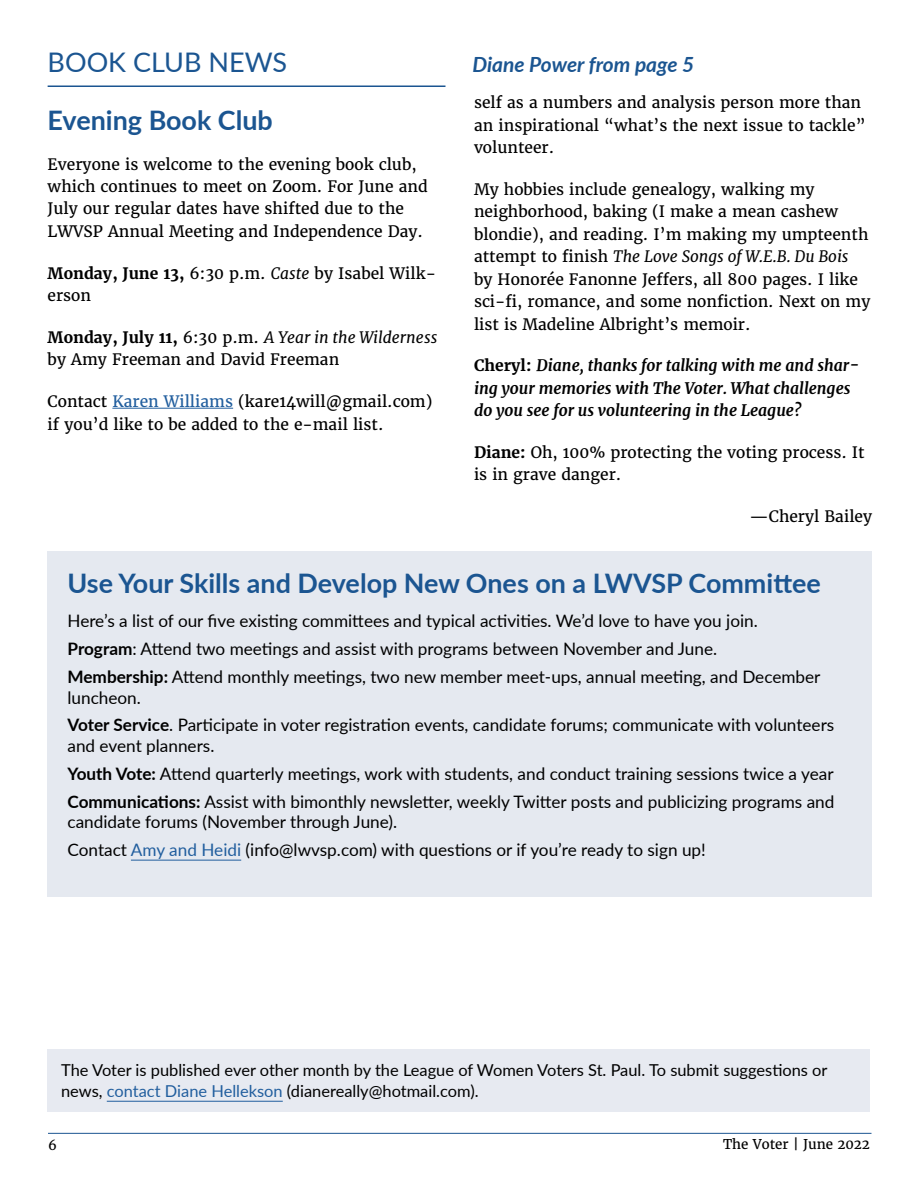
<style>
.page{position:relative;width:918px;height:1188px;background:#fff}
.page>*{position:absolute;margin:0;border:0;box-sizing:border-box;transform-origin:0 0}
.t1{font:27px "Lato";color:#1b5591}
.t2{font:700 26.85px "Lato";color:#1b5591}
.t3{font:italic 700 20.85px "Lato";color:#1b5591}
.t4{font:17.25px/27.6px "Lato";color:#000}
.t5{font:16.5px/21px "Lato";color:#000}
.t6{font:15.75px/22.4px "Merriweather";color:#000}
.t7{font:italic 700 15.75px/22.4px "Merriweather";color:#000}
.t8{font:13.5px "Merriweather";color:#000}
.s1{font-weight:700}
.s2{font-style:italic}
.s3{color:#215e9e}
.s4{font-style:normal}
</style>
<div class="page">
<hr style="left:48px;top:1133px;width:824px;height:1px;background:#1b5591">
<hr style="left:48px;top:86px;width:398px;height:1px;background:#1b5591">
<hr style="left:112px;top:408px;width:121px;height:1px;background:#215e9e">
<div style="left:48px;top:1050px;width:822px;height:62px;background:#e7eaf1"></div>
<hr style="left:107px;top:1101px;width:176px;height:1px;background:#215e9e">
<div style="left:47px;top:551px;width:825px;height:345px;background:#e5e9f0"></div>
<hr style="left:131px;top:860px;width:110px;height:1px;background:#215e9e">
<h1 class="t1" style="left:48px;top:43px;width:241px">BOOK CLUB NEWS</h1>
<h2 class="t2" style="left:48px;top:100px;width:227px">Evening Book Club</h2>
<p class="t6" style="left:48px;top:153px;width:382px">Everyone is welcome to the evening book club, which continues to meet on Zoom. For June and July our regular dates have shifted due to the LWVSP Annual Meeting and Independence Day.</p>
<p class="t6" style="left:48px;top:262px;width:390px"><span class="s1">Monday, June 13,</span> 6:30 p.m. <span class="s2">Caste</span> by Isabel Wilk&shy;erson</p>
<p class="t6" style="left:48px;top:326px;width:391px"><span class="s1">Monday, July 11,</span> 6:30 p.m. <span class="s2">A Year in the Wilderness </span>by Amy Freeman and David Freeman</p>
<p class="t6" style="left:48px;top:390px;width:386px">Contact <span class="s3">Karen Williams</span> (kare14will@gmail.com) if you’d like to be added to the e-mail list.</p>
<h3 class="t3" style="left:472px;top:49px;width:223px">Diane Power from page 5</h3>
<p class="t6" style="left:474px;top:92px;width:393px">self as a numbers and analysis person more than an inspirational “what’s the next issue to tackle” volunteer.</p>
<p class="t6" style="left:474px;top:178px;width:398px">My hobbies include genealogy, walking my neighborhood, baking (I make a mean cashew blondie), and reading. I’m making my umpteenth attempt to finish <span class="s2">The Love Songs of W.E.B. Du Bois </span>by Honorée Fanonne Jeffers, all 800 pages. I like sci-fi, romance, and some nonfiction. Next on my list is Madeline Albright’s memoir.</p>
<p class="t7" style="left:474px;top:355px;width:387px"><span class="s4">Cheryl:</span> Diane, thanks for talking with me and shar&shy;ing your memories with The Voter. What challenges do you see for us volunteering in the League?</p>
<p class="t6" style="left:474px;top:441px;width:392px"><span class="s1">Diane:</span> Oh, 100% protecting the voting process. It is in grave danger.</p>
<p class="t6" style="left:750px;top:506px;width:124px">—Cheryl Bailey</p>
<h2 class="t2" style="left:68px;top:563px;width:755px">Use Your Skills and Develop New Ones on a LWVSP Committee</h2>
<p class="t4" style="left:68px;top:607px;width:755px">Here’s a list of our five existing committees and typical activities. We’d love to have you join.<br><span class="s1">Program</span>: Attend two meetings and assist with programs between November and June.<br><span class="s1">Membership:</span> Attend monthly meetings, two new member meet-ups, annual meeting, and December</p>
<p class="t4" style="left:68px;top:683px;width:768px">luncheon.<br><span class="s1">Voter Service</span>. Participate in voter registration events, candidate forums; communicate with volunteers</p>
<p class="t4" style="left:68px;top:731px;width:769px">and event planners.<br><span class="s1">Youth Vote:</span> Attend quarterly meetings, work with students, and conduct training sessions twice a year<br><span class="s1">Communications:</span> Assist with bimonthly newsletter, weekly Twitter posts and publicizing programs and</p>
<p class="t4" style="left:68px;top:808px;width:640px">candidate forums (November through June).<br>Contact <span class="s3">Amy and Heidi</span> (info@lwvsp.com) with questions or if you’re ready to sign up!</p>
<p class="t5" style="left:61px;top:1059px;width:768px">The Voter is published ever other month by the League of Women Voters St. Paul. To submit suggestions or news, <span class="s3">contact Diane Hellekson</span> (dianereally@hotmail.com).</p>
<p class="t8" style="left:48px;top:1137px;width:10px">6</p>
<p class="t8" style="left:723px;top:1135px;width:148px">The Voter | June 2022</p>
</div>
